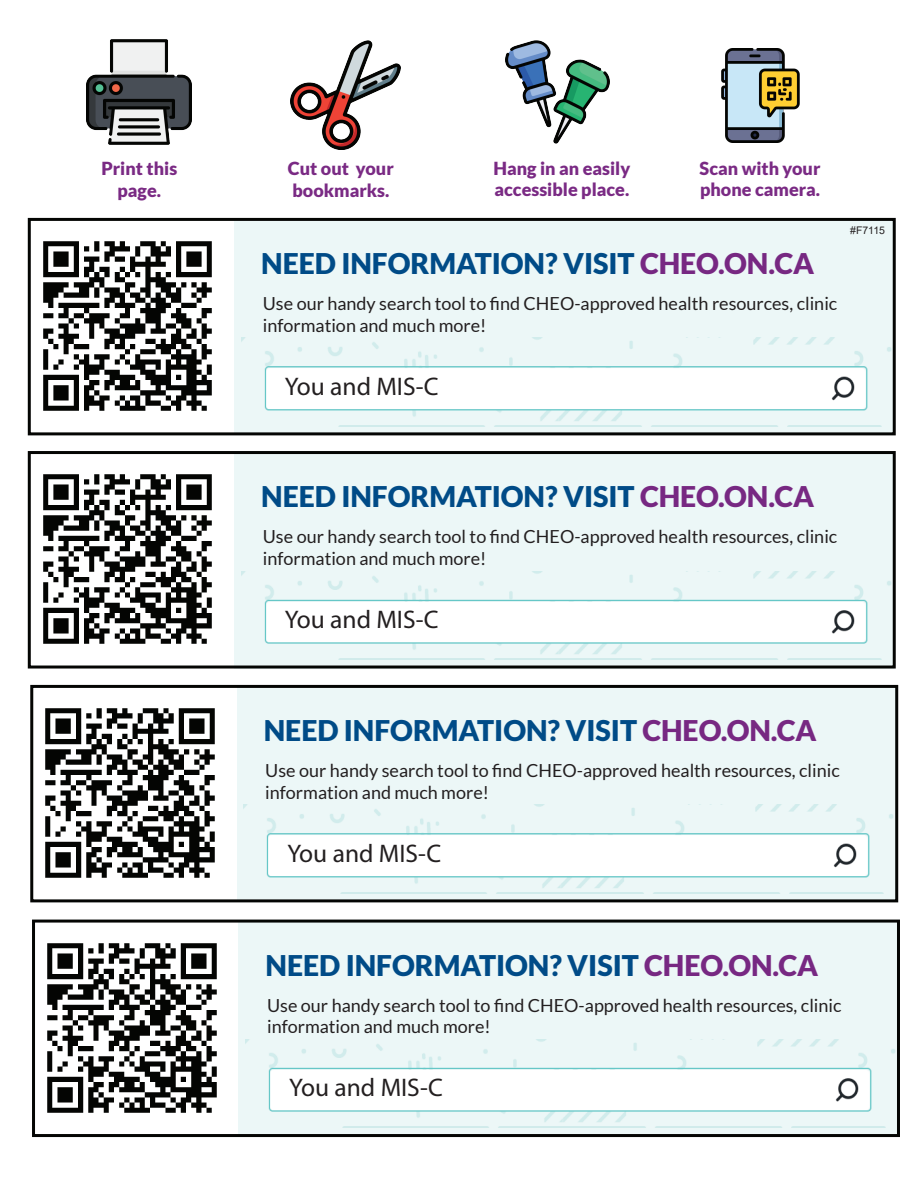
<style>
.page{position:relative;width:918px;height:1188px;background:#fff}
.page>*{position:absolute;margin:0;border:0;box-sizing:border-box;transform-origin:0 0}
.t1{font:900 28.5px "Lato";color:#004b87}
.t2{font:25.5px "Myriad Pro";color:#231f20}
.t3{font:18px/21.6px "Lato";color:#231f20}
.t4{font:900 18px/21.6px "Lato";color:#7a2a84}
.t5{font:10.5px "Arial";color:#231f20}
.s1{color:#772882}
</style>
<div class="page">
<div style="left:234px;top:219px;width:660px;height:216px;background:#ecf7f7"></div>
<img style="left:241px;top:338px;width:651px;height:88px">
<div style="left:268px;top:371px;width:508px;height:33px;background:#fff"></div>
<img style="left:87px;top:40px;width:105px;height:104px">
<div style="left:28px;top:218px;width:868px;height:217px;border:3px solid #040503"></div>
<img style="left:291px;top:40px;width:109px;height:110px">
<img style="left:505px;top:40px;width:104px;height:104px">
<img style="left:721px;top:48px;width:79px;height:94px">
<img style="left:43px;top:241px;width:169px;height:170px">
<div style="left:234px;top:453px;width:660px;height:216px;background:#ecf7f7"></div>
<img style="left:241px;top:571px;width:651px;height:88px">
<div style="left:268px;top:605px;width:508px;height:33px;background:#fff"></div>
<div style="left:28px;top:451px;width:868px;height:218px;border:3px solid #040503"></div>
<img style="left:43px;top:474px;width:169px;height:170px">
<div style="left:237px;top:686px;width:659px;height:216px;background:#ecf7f7"></div>
<img style="left:244px;top:805px;width:650px;height:88px">
<div style="left:270px;top:838px;width:508px;height:34px;background:#fff"></div>
<div style="left:30px;top:685px;width:868px;height:217px;border:3px solid #040503"></div>
<img style="left:45px;top:708px;width:170px;height:170px">
<div style="left:238px;top:921px;width:660px;height:216px;background:#ecf7f7"></div>
<img style="left:246px;top:1040px;width:650px;height:88px">
<div style="left:272px;top:1073px;width:508px;height:33px;background:#fff"></div>
<div style="left:32px;top:920px;width:868px;height:217px;border:3px solid #040503"></div>
<img style="left:47px;top:943px;width:170px;height:170px">
<p class="t4" style="left:101px;top:157px;width:77px;text-align:center">Print this page.</p>
<p class="t4" style="left:288px;top:157px;width:107px">Cut out your bookmarks.</p>
<p class="t4" style="left:493px;top:157px;width:138px">Hang in an easily accessible place.</p>
<p class="t4" style="left:700px;top:157px;width:122px">Scan with your phone camera.</p>
<h1 class="t1" style="left:261px;top:247px;width:554px">NEED INFORMATION? VISIT <span class="s1">CHEO.ON.CA</span></h1>
<p class="t3" style="left:263px;top:293px;width:576px">Use our handy search tool to find CHEO-approved health resources, clinic information and much more!</p>
<p class="t5" style="left:850px;top:223px;width:36px">#F7115</p>
<h2 class="t2" style="left:285px;top:370px;width:155px">You and MIS-C</h2>
<h1 class="t1" style="left:261px;top:480px;width:554px">NEED INFORMATION? VISIT <span class="s1">CHEO.ON.CA</span></h1>
<p class="t3" style="left:263px;top:526px;width:576px">Use our handy search tool to find CHEO-approved health resources, clinic information and much more!</p>
<h2 class="t2" style="left:285px;top:604px;width:155px">You and MIS-C</h2>
<h1 class="t1" style="left:264px;top:714px;width:554px">NEED INFORMATION? VISIT <span class="s1">CHEO.ON.CA</span></h1>
<p class="t3" style="left:265px;top:760px;width:576px">Use our handy search tool to find CHEO-approved health resources, clinic information and much more!</p>
<h2 class="t2" style="left:287px;top:837px;width:155px">You and MIS-C</h2>
<h1 class="t1" style="left:266px;top:949px;width:554px">NEED INFORMATION? VISIT <span class="s1">CHEO.ON.CA</span></h1>
<p class="t3" style="left:267px;top:994px;width:576px">Use our handy search tool to find CHEO-approved health resources, clinic information and much more!</p>
<h2 class="t2" style="left:289px;top:1072px;width:155px">You and MIS-C</h2>
</div>
